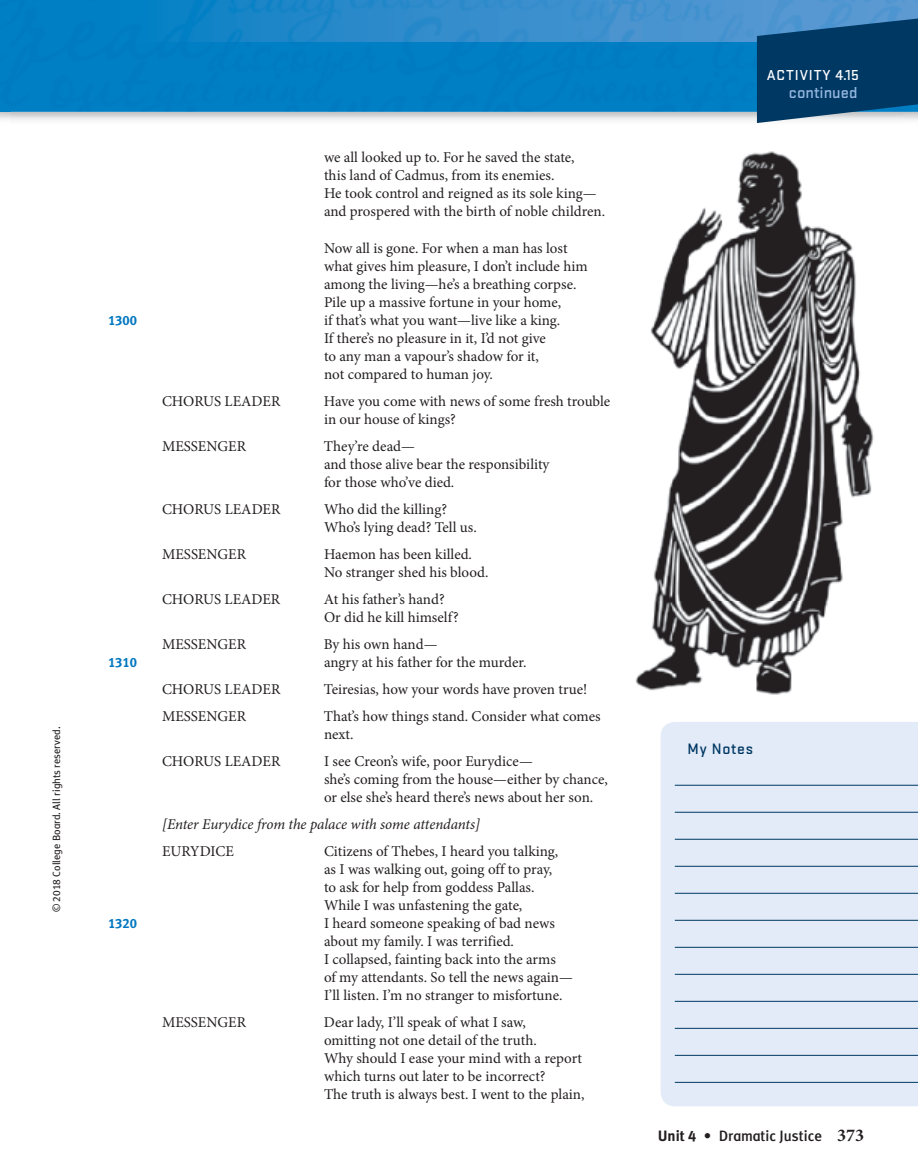
<style>
.page{position:relative;width:918px;height:1175px;background:#fff}
.page>*{position:absolute;margin:0;border:0;box-sizing:border-box;transform-origin:0 0}
.t1{font:500 16.5px "Stratum 2";color:#94b7e0}
.t2{font:500 15.75px "Stratum 2";letter-spacing:.05em;color:#003864}
.t3{font:15px/18px "Minion Pro";color:#231f20}
.t4{font:italic 15px "Minion Pro";letter-spacing:-.005em;color:#231f20}
.t5{font:500 15px "OPT Meta Plus";color:#231f20}
.t6{font:500 15px "Stratum 2";letter-spacing:.06em;color:#fff}
.t7{font:700 13.5px "OPT Meta Plus";color:#0077c0}
.t8{font:10.5px "OPT Meta Plus";color:#231f20}
.s1{font-weight:700}
.s2{font-family:"Minion Pro";font-weight:700;font-size:18px}
</style>
<div class="page">
<img style="left:10px;top:111px;width:747px;height:12px">
<div style="left:10px;top:0;width:747px;height:111px;background:#007fc4"></div>
<img style="left:0;top:111px;width:10px;height:8px">
<img style="left:1px;top:0;width:9px;height:111px">
<svg style="left:0;top:0;width:1px;height:111px"></svg>
<img style="left:94px;top:0;width:824px;height:42px">
<svg style="left:757px;top:16px;width:161px;height:107px;background:#194f7a"></svg>
<div style="left:661px;top:722px;width:257px;height:384px;background:#e2ebf7"></div>
<hr style="left:675px;top:785px;width:243px;height:1px;background:#003864">
<hr style="left:675px;top:812px;width:243px;height:1px;background:#003864">
<hr style="left:675px;top:839px;width:243px;height:1px;background:#003864">
<hr style="left:675px;top:866px;width:243px;height:1px;background:#003864">
<hr style="left:675px;top:893px;width:243px;height:1px;background:#003864">
<hr style="left:675px;top:920px;width:243px;height:1px;background:#003864">
<hr style="left:675px;top:947px;width:243px;height:1px;background:#003864">
<hr style="left:675px;top:974px;width:243px;height:1px;background:#003864">
<hr style="left:675px;top:1001px;width:243px;height:1px;background:#003864">
<hr style="left:675px;top:1028px;width:243px;height:1px;background:#003864">
<hr style="left:675px;top:1055px;width:243px;height:1px;background:#003864">
<hr style="left:675px;top:1082px;width:243px;height:1px;background:#003864">
<img style="left:635px;top:151px;width:239px;height:544px">
<p class="t8" style="left:52px;top:912px;width:187px;rotate:-90deg">© 2018 College Board. All rights reserved.</p>
<p class="t3" style="left:324px;top:150px;width:283px">we all looked up to. For he saved the state,<br>this land of Cadmus, from its enemies.<br>He took control and reigned as its sole king— and prospered with the birth of noble children.</p>
<p class="t3" style="left:324px;top:240px;width:265px">Now all is gone. For when a man has lost what gives him pleasure, I don’t include him among the living—he’s a breathing corpse.<br>Pile up a massive fortune in your home,</p>
<p class="t7" style="left:108px;top:315px;width:30px">1300</p>
<p class="t3" style="left:324px;top:312px;width:238px">if that’s what you want—live like a king.<br>If there’s no pleasure in it, I’d not give to any man a vapour’s shadow for it, not compared to human joy.</p>
<p class="t3" style="left:162px;top:393px;width:120px">CHORUS LEADER</p>
<p class="t3" style="left:324px;top:393px;width:288px">Have you come with news of some fresh trouble in our house of kings?</p>
<p class="t3" style="left:162px;top:438px;width:86px">MESSENGER</p>
<p class="t3" style="left:324px;top:438px;width:227px">They’re dead—<br>and those alive bear the responsibility for those who’ve died.</p>
<p class="t3" style="left:162px;top:501px;width:120px">CHORUS LEADER</p>
<p class="t3" style="left:324px;top:501px;width:154px">Who did the killing?<br>Who’s lying dead? Tell us.</p>
<p class="t3" style="left:162px;top:546px;width:86px">MESSENGER</p>
<p class="t3" style="left:324px;top:546px;width:166px">Haemon has been killed.<br>No stranger shed his blood.</p>
<p class="t3" style="left:162px;top:591px;width:120px">CHORUS LEADER</p>
<p class="t3" style="left:324px;top:591px;width:137px">At his father’s hand?<br>Or did he kill himself?</p>
<p class="t3" style="left:162px;top:636px;width:85px">MESSENGER</p>
<p class="t3" style="left:324px;top:636px;width:115px">By his own hand—</p>
<p class="t7" style="left:108px;top:657px;width:30px">1310</p>
<p class="t3" style="left:324px;top:654px;width:204px">angry at his father for the murder.</p>
<p class="t3" style="left:162px;top:681px;width:120px">CHORUS LEADER</p>
<p class="t3" style="left:324px;top:681px;width:265px">Teiresias, how your words have proven true!</p>
<p class="t3" style="left:162px;top:708px;width:85px">MESSENGER</p>
<p class="t3" style="left:324px;top:708px;width:278px">That’s how things stand. Consider what comes next.</p>
<p class="t3" style="left:162px;top:753px;width:120px">CHORUS LEADER</p>
<p class="t3" style="left:324px;top:753px;width:285px">I see Creon’s wife, poor Eurydice—<br>she’s coming from the house—either by chance, or else she’s heard there’s news about her son.</p>
<p class="t4" style="left:162px;top:818px;width:320px">[Enter Eurydice from the palace with some attendants]</p>
<p class="t3" style="left:162px;top:843px;width:74px">EURYDICE</p>
<p class="t3" style="left:324px;top:843px;width:236px">Citizens of Thebes, I heard you talking, as I was walking out, going off to pray, to ask for help from goddess Pallas.<br>While I was unfastening the gate,</p>
<p class="t7" style="left:108px;top:918px;width:30px">1320</p>
<p class="t3" style="left:324px;top:915px;width:250px">I heard someone speaking of bad news about my family. I was terrified.<br>I collapsed, fainting back into the arms<br>of my attendants. So tell the news again— I’ll listen. I’m no stranger to misfortune.</p>
<p class="t3" style="left:162px;top:1014px;width:86px">MESSENGER</p>
<p class="t3" style="left:324px;top:1014px;width:262px">Dear lady, I’ll speak of what I saw,<br>omitting not one detail of the truth.<br>Why should I ease your mind with a report which turns out later to be incorrect?<br>The truth is always best. I went to the plain,</p>
<p class="t6" style="left:767px;top:70px;width:93px">ACTIVITY 4.15</p>
<p class="t1" style="left:789px;top:87px;width:70px">continued</p>
<p class="t2" style="left:688px;top:742px;width:67px">My Notes</p>
<p class="t5" style="left:658px;top:1130px;width:208px"><span class="s1">Unit 4 •</span> Dramatic Justice <span class="s2">373</span></p>
</div>
